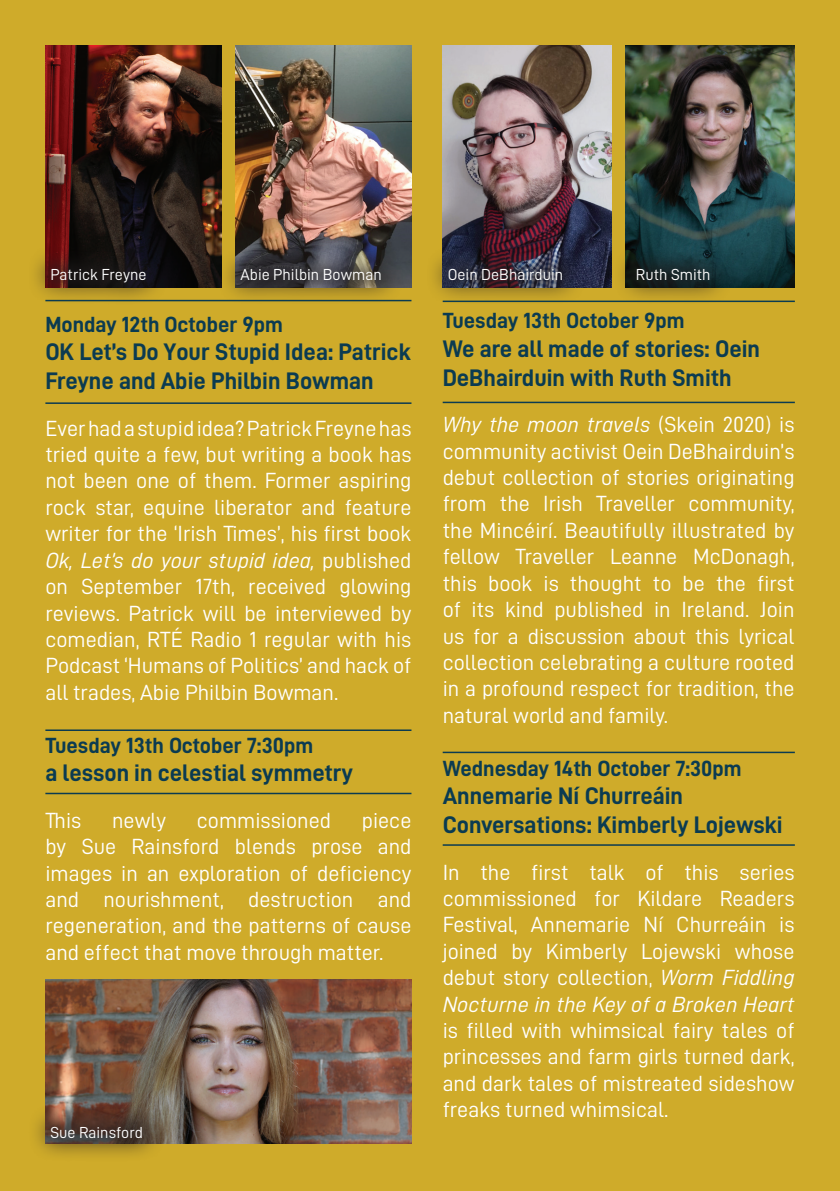
<style>
.page{position:relative;width:840px;height:1191px;background:#fff}
.page>*{position:absolute;margin:0;border:0;box-sizing:border-box;transform-origin:0 0}
.t1{font:24px/28.8px "D DIN Bold";color:#0b3b51}
.t2{font:22px/26.4px "D DIN";color:#fff;text-align:justify}
.t3{font:22px "D DIN Italic";color:#fff}
.t4{font:22px "D DIN Bold";color:#0b3b51}
.t5{font:16px "D DIN";color:#fff}
.s1{font-family:"D DIN"}
.s2{font-family:"D DIN Italic"}
</style>
<div class="page">
<div style="left:0;top:0;width:839px;height:1191px;background:#cfab2a"></div>
<img style="left:45px;top:45px;width:176px;height:243px">
<img style="left:45px;top:979px;width:366px;height:165px">
<img style="left:235px;top:45px;width:176px;height:243px">
<div style="left:27px;top:245px;width:142px;height:62px;background:#231f20;opacity:.75"></div>
<div style="left:27px;top:1102px;width:138px;height:60px;background:#231f20;opacity:.75"></div>
<div style="left:217px;top:245px;width:187px;height:60px;background:#231f20;opacity:.75"></div>
<img style="left:625px;top:45px;width:169px;height:243px">
<img style="left:442px;top:45px;width:169px;height:243px">
<div style="left:424px;top:245px;width:161px;height:60px;background:#231f20;opacity:.75"></div>
<div style="left:612px;top:245px;width:120px;height:60px;background:#231f20;opacity:.75"></div>
<hr style="left:45px;top:402px;width:366px;height:2px;background:#0b3b51">
<hr style="left:45px;top:792px;width:366px;height:2px;background:#0b3b51">
<hr style="left:45px;top:300px;width:366px;height:1px;background:#0b3b51">
<hr style="left:45px;top:729px;width:366px;height:2px;background:#0b3b51">
<hr style="left:442px;top:402px;width:352px;height:1px;background:#0b3b51">
<hr style="left:442px;top:844px;width:352px;height:1px;background:#0b3b51">
<hr style="left:442px;top:300px;width:352px;height:2px;background:#0b3b51">
<hr style="left:442px;top:751px;width:352px;height:2px;background:#0b3b51">
<p class="t5" style="left:50px;top:266px;width:97px">Patrick Freyne</p>
<p class="t5" style="left:240px;top:266px;width:142px">Abie Philbin Bowman</p>
<p class="t5" style="left:447px;top:266px;width:117px">Oein DeBhairduin</p>
<p class="t5" style="left:635px;top:266px;width:76px">Ruth Smith</p>
<p class="t4" style="left:45px;top:312px;width:239px">Monday 12th October 9pm</p>
<p class="t1" style="left:45px;top:337px;width:367px">OK Let’s Do Your Stupid Idea: Patrick<br>Freyne and Abie Philbin Bowman</p>
<p class="t2" style="left:45px;top:414px;width:367px">Ever had a stupid idea? Patrick Freyne has tried quite a few, but writing a book has not been one of them. Former aspiring rock star, equine liberator and feature writer for the ‘Irish Times’, his first book</p>
<p class="t3" style="left:45px;top:548px;width:367px">Ok, Let’s do your stupid idea, <span class="s1">published</span></p>
<p class="t2" style="left:45px;top:573px;width:367px">on September 17th, received glowing reviews. Patrick will be interviewed by comedian, RTÉ Radio 1 regular with his Podcast ‘Humans of Politics’ and hack of all trades, Abie Philbin Bowman.</p>
<p class="t4" style="left:45px;top:733px;width:269px">Tuesday 13th October 7:30pm</p>
<p class="t1" style="left:45px;top:758px;width:309px">a lesson in celestial symmetry</p>
<p class="t2" style="left:45px;top:806px;width:37px">This</p>
<p class="t2" style="left:112px;top:806px;width:55px">newly</p>
<p class="t2" style="left:197px;top:806px;width:136px">commissioned</p>
<p class="t2" style="left:45px;top:806px;width:367px;text-indent:316px">piece by Sue Rainsford blends prose and images in an exploration of deficiency and nourishment, destruction and regeneration, and the patterns of cause and effect that move through matter.</p>
<p class="t5" style="left:50px;top:1123px;width:94px">Sue Rainsford</p>
<p class="t4" style="left:442px;top:308px;width:243px">Tuesday 13th October 9pm</p>
<p class="t1" style="left:442px;top:334px;width:319px">We are all made of stories: Oein<br>DeBhairduin with Ruth Smith</p>
<p class="t3" style="left:442px;top:413px;width:353px">Why the moon travels <span class="s1">(Skein 2020) is</span></p>
<p class="t2" style="left:442px;top:437px;width:353px">community activist Oein DeBhairduin’s debut collection of stories originating from the Irish Traveller community, the Mincéirí. Beautifully illustrated by fellow Traveller Leanne McDonagh, this book is thought to be the first of its kind published in Ireland. Join us for a discussion about this lyrical collection celebrating a culture rooted in a profound respect for tradition, the natural world and family.</p>
<p class="t4" style="left:442px;top:756px;width:300px">Wednesday 14th October 7:30pm</p>
<p class="t1" style="left:442px;top:781px;width:341px">Annemarie Ní Churreáin<br>Conversations: Kimberly Lojewski</p>
<p class="t2" style="left:442px;top:858px;width:353px">In the first talk of this series commissioned for Kildare Readers Festival, Annemarie Ní Churreáin is joined by Kimberly Lojewski whose debut story collection, <span class="s2">Worm Fiddling</span></p>
<p class="t3" style="left:442px;top:992px;width:353px">Nocturne in the Key of a Broken Heart</p>
<p class="t2" style="left:442px;top:1017px;width:353px">is filled with whimsical fairy tales of princesses and farm girls turned dark, and dark tales of mistreated sideshow freaks turned whimsical.</p>
</div>
